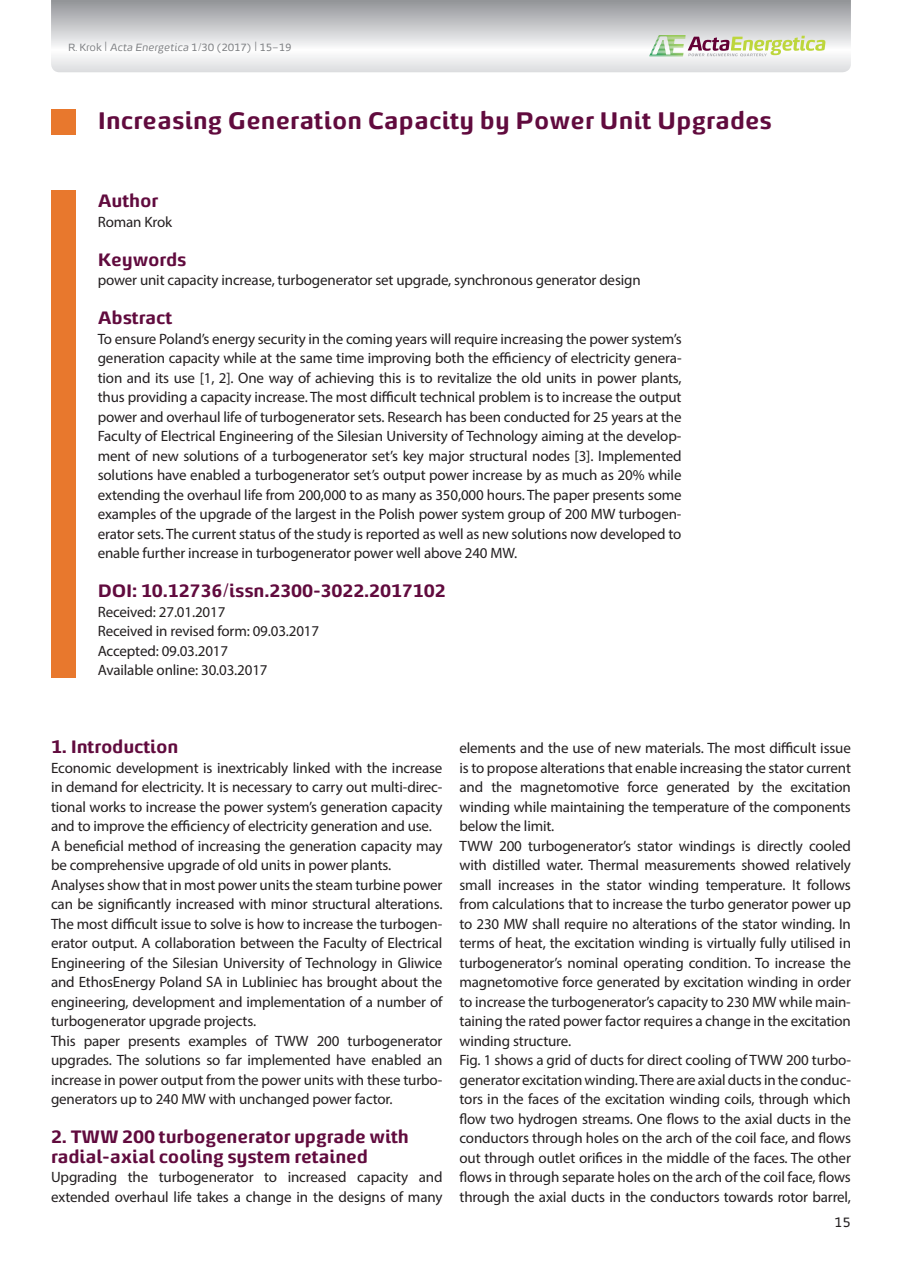
<style>
.page{position:relative;width:902px;height:1263px;background:#fff}
.page>*{position:absolute;margin:0;border:0;box-sizing:border-box;transform-origin:0 0}
.t1{font:700 24px "Energa";letter-spacing:.005em;color:#610b3e}
.t2{font:700 18px/19.5px "Energa";letter-spacing:-.01em;color:#610b3e}
.t3{font:15px/19.5px "Myriad Pro";letter-spacing:-.01em;color:#231f20}
.t4{font:13.5px "Energa";color:#231f20}
.t5{font:10.5px "Energa";letter-spacing:-.01em;color:#808285}
.s1{font-size:13.5px}
.s2{font-style:italic}
</style>
<div class="page">
<svg style="left:51px;top:0;width:799px;height:72px"></svg>
<svg style="left:649px;top:35px;width:176px;height:21px"></svg>
<div style="left:51px;top:110px;width:24px;height:25px;background:#e8782d"></div>
<div style="left:51px;top:191px;width:24px;height:487px;background:#e8782d"></div>
<p class="t5" style="left:68px;top:41px;width:225px">R. Krok <span class="s1">|</span> <span class="s2">Acta Energetica</span> 1/30 (2017) <span class="s1">|</span> 15–19</p>
<h1 class="t1" style="left:98px;top:104px;width:675px">Increasing Generation Capacity by Power Unit Upgrades</h1>
<p class="t2" style="left:98px;top:190px;width:62px">Author</p>
<p class="t3" style="left:98px;top:212px;width:76px">Roman Krok</p>
<p class="t2" style="left:98px;top:249px;width:90px">Keywords</p>
<p class="t3" style="left:98px;top:270px;width:544px">power unit capacity increase, turbogenerator set upgrade, synchronous generator design</p>
<p class="t2" style="left:98px;top:307px;width:76px">Abstract</p>
<p class="t3" style="left:98px;top:329px;width:585px;text-align:justify">To ensure Poland’s energy security in the coming years will require increasing the power system’s generation capacity while at the same time improving both the efficiency of electricity genera&shy;tion and its use [1, 2]. One way of achieving this is to revitalize the old units in power plants, thus providing a capacity increase. The most difficult technical problem is to increase the output power and overhaul life of turbogenerator sets. Research has been conducted for 25 years at the Faculty of Electrical Engineering of the Silesian University of Technology aiming at the develop&shy;ment of new solutions of a turbogenerator set’s key major structural nodes [3]. Implemented solutions have enabled a turbogenerator set’s output power increase by as much as 20% while extending the overhaul life from 200,000 to as many as 350,000 hours. The paper presents some examples of the upgrade of the largest in the Polish power system group of 200 MW turbogen&shy;erator sets. The current status of the study is reported as well as new solutions now developed to enable further increase in turbogenerator power well above 240 MW.</p>
<p class="t2" style="left:98px;top:580px;width:349px">DOI: 10.12736/issn.2300-3022.2017102</p>
<p class="t3" style="left:98px;top:602px;width:223px">Received: 27.01.2017<br>Received in revised form: 09.03.2017<br>Accepted: 09.03.2017<br>Available online: 30.03.2017</p>
<p class="t2" style="left:51px;top:736px;width:129px">1. Introduction</p>
<p class="t3" style="left:51px;top:758px;width:393px">Economic development is inextricably linked with the increase in demand for electricity. It is necessary to carry out multi-direc&shy;tional works to increase the power system’s generation capacity and to improve the efficiency of electricity generation and use.<br>A beneficial method of increasing the generation capacity may be comprehensive upgrade of old units in power plants.<br>Analyses show that in most power units the steam turbine power can be significantly increased with minor structural alterations.<br>The most difficult issue to solve is how to increase the turbogen&shy;erator output. A collaboration between the Faculty of Electrical Engineering of the Silesian University of Technology in Gliwice and EthosEnergy Poland SA in Lubliniec has brought about the engineering, development and implementation of a number of turbogenerator upgrade projects.<br>This paper presents examples of TWW 200 turbogenerator upgrades. The solutions so far implemented have enabled an increase in power output from the power units with these turbo&shy;generators up to 240 MW with unchanged power factor.</p>
<p class="t2" style="left:51px;top:1126px;width:359px">2. TWW 200 turbogenerator upgrade with radial-axial cooling system retained</p>
<p class="t3" style="left:51px;top:1167px;width:393px">Upgrading the turbogenerator to increased capacity and extended overhaul life takes a change in the designs of many</p>
<p class="t3" style="left:459px;top:738px;width:393px">elements and the use of new materials. The most difficult issue is to propose alterations that enable increasing the stator current and the magnetomotive force generated by the excitation winding while maintaining the temperature of the components below the limit.<br>TWW 200 turbogenerator’s stator windings is directly cooled with distilled water. Thermal measurements showed relatively small increases in the stator winding temperature. It follows from calculations that to increase the turbo generator power up to 230 MW shall require no alterations of the stator winding. In terms of heat, the excitation winding is virtually fully utilised in turbogenerator’s nominal operating condition. To increase the magnetomotive force generated by excitation winding in order to increase the turbogenerator’s capacity to 230 MW while main&shy;taining the rated power factor requires a change in the excitation winding structure.<br>Fig. 1 shows a grid of ducts for direct cooling of TWW 200 turbo&shy;generator excitation winding. There are axial ducts in the conduc&shy;tors in the faces of the excitation winding coils, through which flow two hydrogen streams. One flows to the axial ducts in the conductors through holes on the arch of the coil face, and flows out through outlet orifices in the middle of the faces. The other flows in through separate holes on the arch of the coil face, flows through the axial ducts in the conductors towards rotor barrel,</p>
<p class="t4" style="left:834px;top:1213px;width:18px">15</p>
</div>
